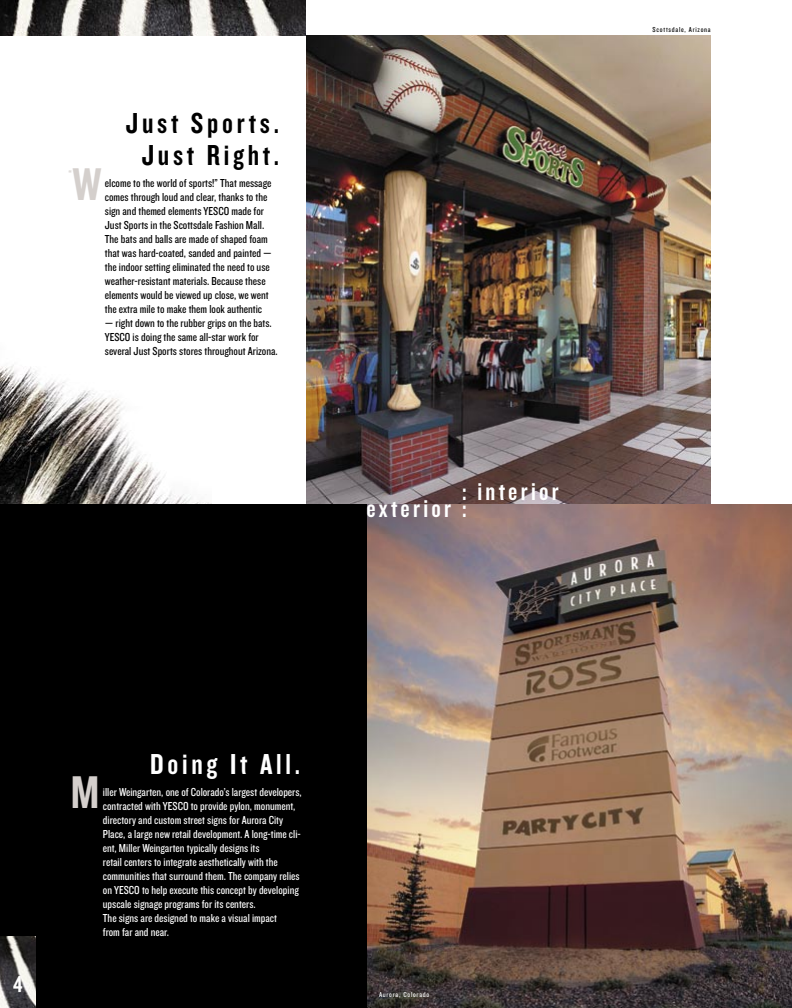
<style>
.page{position:relative;width:792px;height:1008px;background:#fff}
.page>*{position:absolute;margin:0;border:0;box-sizing:border-box;transform-origin:0 0}
.t1{font:47.6px "Knockout HTF49 Liteweight";color:#d4cfcc}
.t2{font:30px/32px "Knockout HTF49 Liteweight";letter-spacing:.125em;color:#000;text-align:center}
.t3{font:30px "Knockout HTF49 Liteweight";letter-spacing:.125em;color:#fff}
.t4{font:26px "Knockout HTF49 Liteweight";letter-spacing:.125em;color:#fff}
.t5{font:24px "Knockout HTF49 Liteweight";color:#fff}
.t6{font:12px/14px "Knockout HTF29 Junior Liteweight";color:#000}
.t7{font:12px/14px "Knockout HTF29 Junior Liteweight";color:#fff}
.t8{font:12px "Knockout HTF29 Junior Liteweight";color:#d4cfcc}
.t9{font:7.5px "Knockout HTF29 Junior Liteweight";letter-spacing:.1em;color:#000}
.t10{font:7.5px "Knockout HTF29 Junior Liteweight";letter-spacing:.1em;color:#fff}
</style>
<div class="page">
<img style="left:306px;top:36px;width:405px;height:468px">
<img style="left:0;top:365px;width:212px;height:139px">
<div style="left:0;top:504px;width:792px;height:504px;background:#000"></div>
<img style="left:0;top:936px;width:36px;height:72px">
<img style="left:368px;top:504px;width:424px;height:504px">
<img style="left:0;top:0;width:306px;height:36px">
<p class="t2" style="left:126px;top:108px;width:155px">Just Sports.<br>Just Right.</p>
<p class="t1" style="left:72px;top:159px;width:30px">W</p>
<p class="t6" style="left:105px;top:176px;width:168px">elcome to the world of sports!” That message comes through loud and clear, thanks to the sign and themed elements YESCO made for Just Sports in the Scottsdale Fashion Mall.<br>The bats and balls are made of shaped foam that was hard-coated, sanded and painted — the indoor setting eliminated the need to use weather-resistant materials. Because these elements would be viewed up close, we went the extra mile to make them look authentic</p>
<p class="t6" style="left:105px;top:316px;width:168px">— right down to the rubber grips on the bats.<br>YESCO is doing the same all-star work for</p>
<p class="t6" style="left:105px;top:344px;width:175px">several Just Sports stores throughout Arizona.</p>
<p class="t8" style="left:68px;top:168px;width:5px">“</p>
<p class="t4" style="left:462px;top:478px;width:98px">: interior</p>
<p class="t4" style="left:367px;top:495px;width:102px">exterior :</p>
<p class="t9" style="left:653px;top:25px;width:60px">Scottsdale, Arizona</p>
<p class="t5" style="left:13px;top:972px;width:11px">4</p>
<p class="t3" style="left:150px;top:748px;width:152px">Doing It All.</p>
<p class="t1" style="left:71px;top:767px;width:30px">M</p>
<p class="t7" style="left:103px;top:785px;width:200px">iller Weingarten, one of Colorado’s largest developers, contracted with YESCO to provide pylon, monument, directory and custom street signs for Aurora City Place, a large new retail development. A long-time cli&shy;ent, Miller Weingarten typically designs its</p>
<p class="t7" style="left:103px;top:855px;width:176px">retail centers to integrate aesthetically with the</p>
<p class="t7" style="left:103px;top:869px;width:198px;text-align:justify">communities that surround them. The company relies on YESCO to help execute this concept by developing upscale signage programs for its centers.</p>
<p class="t7" style="left:103px;top:911px;width:176px">The signs are designed to make a visual impact</p>
<p class="t7" style="left:103px;top:925px;width:68px">from far and near.</p>
<p class="t10" style="left:379px;top:990px;width:52px">Aurora, Colorado</p>
</div>
